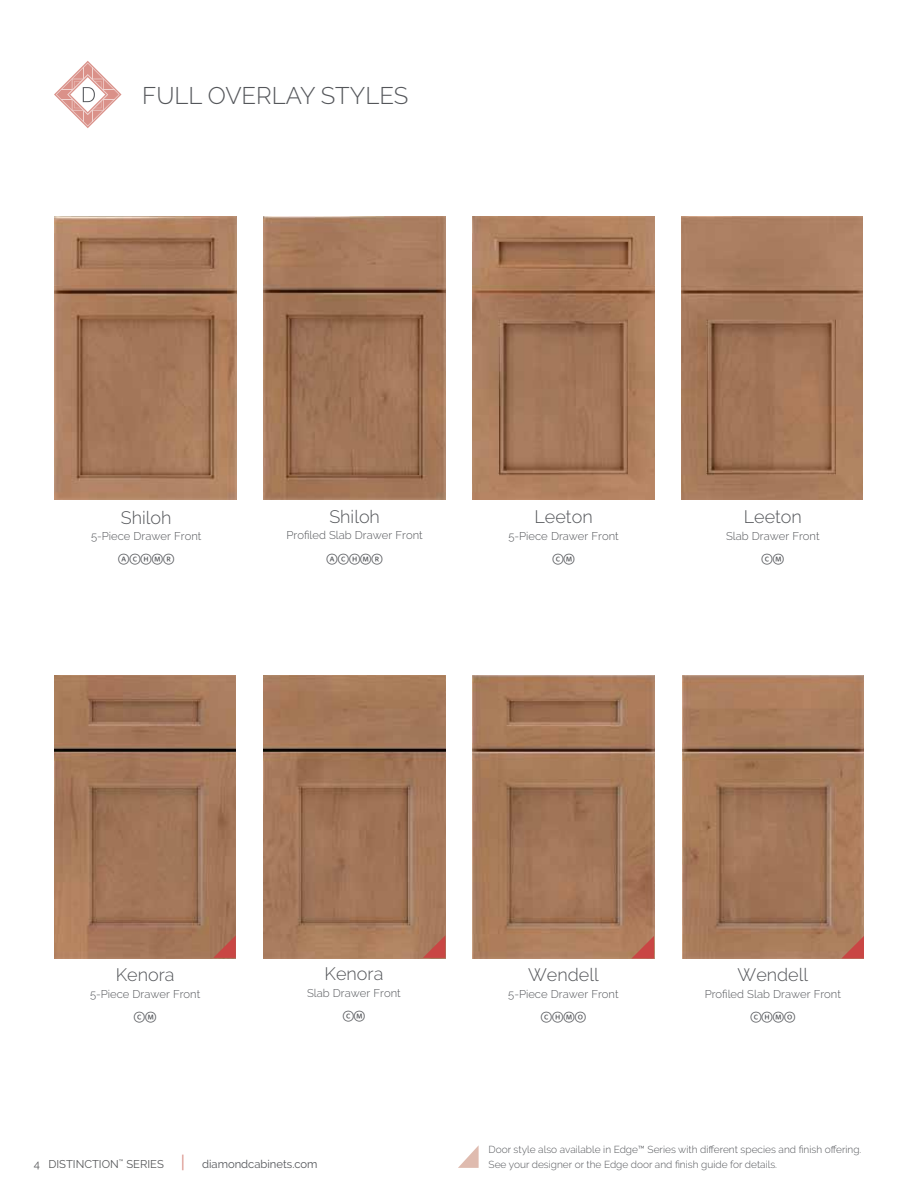
<style>
.page{position:relative;width:918px;height:1188px;background:#fff}
.page>*{position:absolute;margin:0;border:0;box-sizing:border-box;transform-origin:0 0}
.t1{font:300 24px "Raleway";color:#54565a}
.t2{font:300 18px "Raleway";color:#54565a}
.t3{font:300 11.25px "Raleway";color:#54565a}
.t4{font:11.25px "Whitney Index White Rd Md";color:#54565a}
.t5{font:11.25px "Raleway";color:#58595b}
.t6{font:11.25px "Raleway";color:#54565a}
.t7{font:300 10.2px/15px "Raleway";color:#54565a}
.s1{font-weight:500;font-size:17.25px;color:#da9189}
</style>
<div class="page">
<svg style="left:54px;top:61px;width:68px;height:67px"></svg>
<svg style="left:458px;top:1145px;width:21px;height:23px"></svg>
<img style="left:264px;top:675px;width:181px;height:283px">
<img style="left:54px;top:675px;width:182px;height:283px">
<svg style="left:213px;top:935px;width:23px;height:23px"></svg>
<svg style="left:423px;top:935px;width:22px;height:23px"></svg>
<img style="left:682px;top:675px;width:182px;height:283px">
<img style="left:472px;top:675px;width:182px;height:283px">
<svg style="left:631px;top:936px;width:23px;height:22px"></svg>
<svg style="left:841px;top:936px;width:23px;height:22px"></svg>
<img style="left:264px;top:216px;width:181px;height:283px">
<img style="left:54px;top:216px;width:182px;height:283px">
<img style="left:681px;top:216px;width:182px;height:284px">
<img style="left:472px;top:216px;width:183px;height:284px">
<h1 class="t1" style="left:142px;top:81px;width:268px">FULL OVERLAY STYLES</h1>
<h2 class="t2" style="left:121px;top:507px;width:52px">Shiloh</h2>
<p class="t3" style="left:91px;top:530px;width:112px">5-Piece Drawer Front</p>
<p class="t4" style="left:118px;top:554px;width:58px">ACHMR</p>
<h2 class="t2" style="left:329px;top:506px;width:52px">Shiloh</h2>
<p class="t3" style="left:287px;top:529px;width:138px">Profiled Slab Drawer Front</p>
<p class="t4" style="left:327px;top:553px;width:58px">ACHMR</p>
<h2 class="t2" style="left:535px;top:506px;width:60px">Leeton</h2>
<p class="t3" style="left:508px;top:529px;width:112px">5-Piece Drawer Front</p>
<p class="t4" style="left:552px;top:554px;width:24px">CM</p>
<h2 class="t2" style="left:744px;top:506px;width:60px">Leeton</h2>
<p class="t3" style="left:726px;top:529px;width:95px">Slab Drawer Front</p>
<p class="t4" style="left:762px;top:554px;width:24px">CM</p>
<h2 class="t2" style="left:116px;top:965px;width:60px">Kenora</h2>
<p class="t3" style="left:90px;top:987px;width:112px">5-Piece Drawer Front</p>
<p class="t4" style="left:134px;top:1012px;width:24px">CM</p>
<h2 class="t2" style="left:325px;top:963px;width:60px">Kenora</h2>
<p class="t3" style="left:307px;top:986px;width:95px">Slab Drawer Front</p>
<p class="t4" style="left:343px;top:1011px;width:24px">CM</p>
<p class="t5" style="left:34px;top:1157px;width:153px">4 DISTINCTION<sup>™</sup> SERIES <span class="s1">|</span></p>
<p class="t6" style="left:202px;top:1157px;width:117px">diamondcabinets.com</p>
<h2 class="t2" style="left:528px;top:965px;width:72px">Wendell</h2>
<p class="t3" style="left:508px;top:987px;width:112px">5-Piece Drawer Front</p>
<p class="t4" style="left:541px;top:1012px;width:46px">CHMO</p>
<h2 class="t2" style="left:738px;top:965px;width:72px">Wendell</h2>
<p class="t3" style="left:705px;top:987px;width:138px">Profiled Slab Drawer Front</p>
<p class="t4" style="left:750px;top:1012px;width:46px">CHMO</p>
<p class="t7" style="left:489px;top:1142px;width:374px">Door style also available in Edge™ Series with different species and finish offering.<br>See your designer or the Edge door and finish guide for details.</p>
</div>
